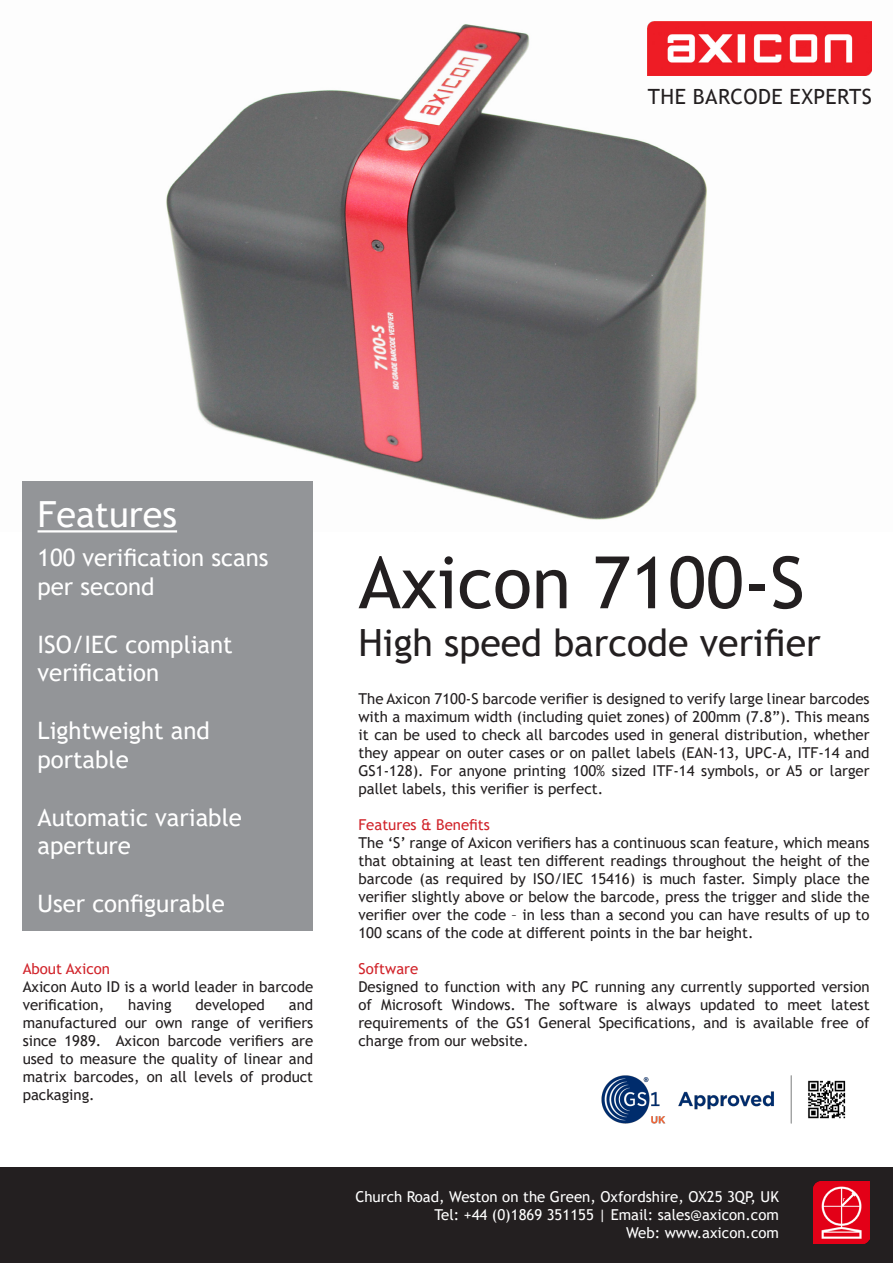
<style>
.page{position:relative;width:893px;height:1263px;background:#fff}
.page>*{position:absolute;margin:0;border:0;box-sizing:border-box;transform-origin:0 0}
.t1{font:72px "Trebuchet MS";color:#231f20}
.t2{font:37.5px "Trebuchet MS";color:#231f20}
.t3{font:36px "Trebuchet MS";color:#fff}
.t4{font:24px/28.8px "Trebuchet MS";color:#fff}
.t5{font:21px "Trebuchet MS";letter-spacing:.02em;color:#231f20}
.t6{font:15px/18px "Trebuchet MS";color:#231f20;text-align:justify}
.t7{font:15px "Trebuchet MS";color:#fff}
.t8{font:15px "Trebuchet MS";color:#d1232a}
</style>
<div class="page">
<img style="left:22px;top:24px;width:847px;height:507px">
<img style="left:648px;top:21px;width:224px;height:54px">
<div style="left:23px;top:482px;width:290px;height:449px;background:#939598"></div>
<hr style="left:38px;top:530px;width:139px;height:2px;background:#fff">
<div style="left:0;top:1167px;width:893px;height:96px;background:#231f20"></div>
<img style="left:814px;top:1182px;width:56px;height:62px">
<img style="left:601px;top:1075px;width:245px;height:49px">
<p class="t5" style="left:648px;top:84px;width:225px">THE BARCODE EXPERTS</p>
<p class="t3" style="left:38px;top:491px;width:141px">Features</p>
<p class="t4" style="left:38px;top:543px;width:232px">100 verification scans per second</p>
<p class="t4" style="left:38px;top:630px;width:197px">ISO/IEC compliant</p>
<p class="t4" style="left:38px;top:658px;width:123px">verification</p>
<p class="t4" style="left:38px;top:716px;width:174px">Lightweight and</p>
<p class="t4" style="left:38px;top:745px;width:93px">portable</p>
<p class="t4" style="left:38px;top:802px;width:206px">Automatic variable</p>
<p class="t4" style="left:38px;top:831px;width:95px">aperture</p>
<p class="t4" style="left:38px;top:889px;width:189px">User configurable</p>
<p class="t8" style="left:23px;top:959px;width:89px">About Axicon</p>
<p class="t6" style="left:23px;top:978px;width:292px">Axicon Auto ID is a world leader in barcode verification,</p>
<p class="t6" style="left:23px;top:996px;width:292px;text-indent:266px">and manufactured our own range of verifiers since 1989. Axicon barcode verifiers are used to measure the quality of linear and matrix barcodes, on all levels of product packaging.</p>
<p class="t6" style="left:128px;top:996px;width:45px">having</p>
<p class="t6" style="left:195px;top:996px;width:71px">developed</p>
<p class="t1" style="left:358px;top:537px;width:448px">Axicon 7100-S</p>
<p class="t2" style="left:358px;top:619px;width:464px">High speed barcode verifier</p>
<p class="t6" style="left:358px;top:689px;width:513px">The Axicon 7100-S barcode verifier is designed to verify large linear barcodes with a maximum width (including quiet zones) of 200mm (7.8”). This means it can be used to check all barcodes used in general distribution, whether they appear on outer cases or on pallet labels (EAN-13, UPC-A, ITF-14 and GS1-128). For anyone printing 100% sized ITF-14 symbols, or A5 or larger pallet labels, this verifier is perfect.</p>
<p class="t8" style="left:358px;top:815px;width:133px">Features &amp; Benefits</p>
<p class="t6" style="left:358px;top:833px;width:513px">The ‘S’ range of Axicon verifiers has a continuous scan feature, which means that obtaining at least ten different readings throughout the height of the barcode (as required by ISO/IEC 15416) is much faster. Simply place the verifier slightly above or below the barcode, press the trigger and slide the verifier over the code – in less than a second you can have results of up to 100 scans of the code at different points in the bar height.</p>
<p class="t8" style="left:358px;top:959px;width:61px">Software</p>
<p class="t6" style="left:358px;top:977px;width:513px">Designed to function with any PC running any currently supported version of Microsoft Windows. The software is always updated to meet latest requirements of the GS1 General Specifications, and is available free of charge from our website.</p>
<p class="t7" style="left:355px;top:1187px;width:425px">Church Road, Weston on the Green, Oxfordshire, OX25 3QP, UK</p>
<p class="t7" style="left:434px;top:1205px;width:346px">Tel: +44 (0)1869 351155 | Email: sales@axicon.com</p>
<p class="t7" style="left:626px;top:1223px;width:154px">Web: www.axicon.com</p>
</div>
